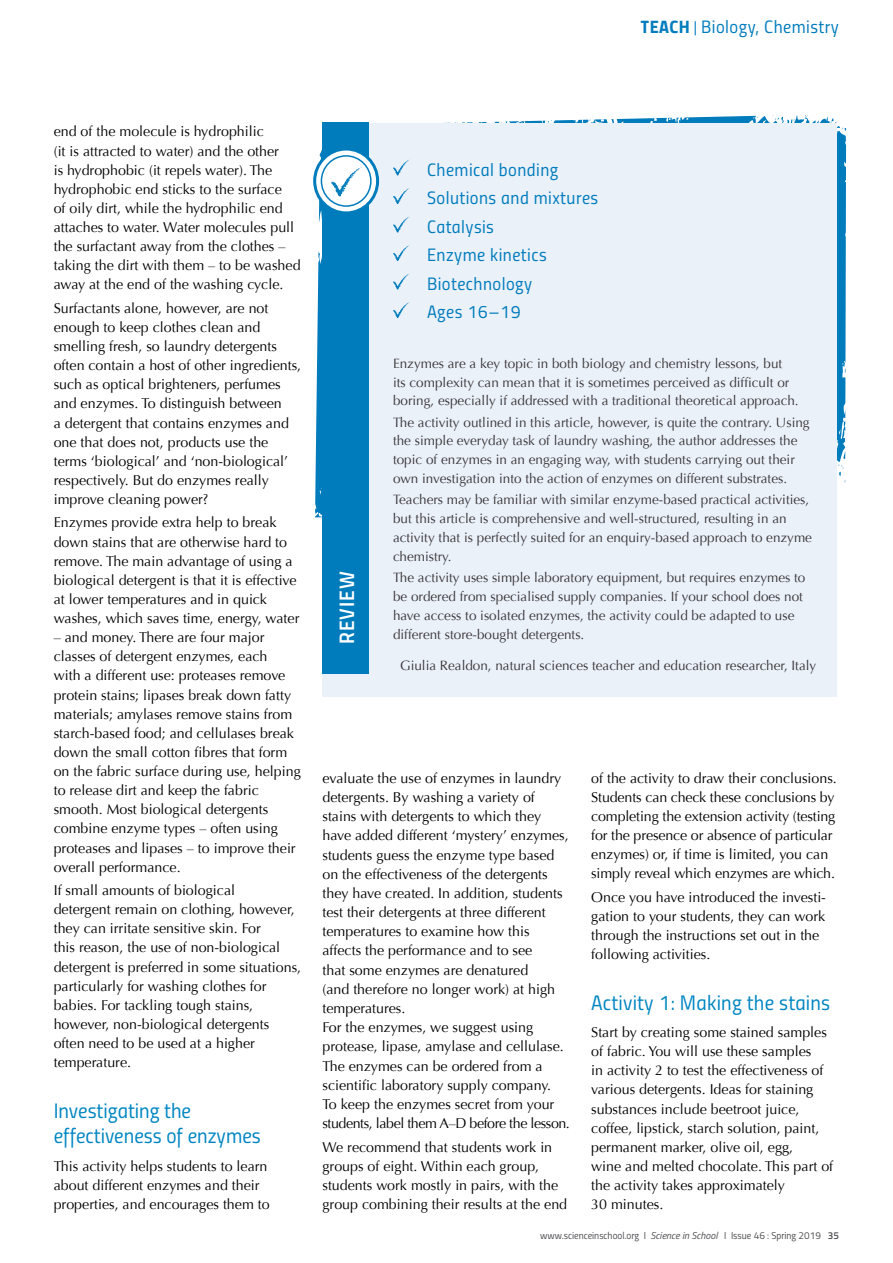
<style>
.page{position:relative;width:893px;height:1263px;background:#fff}
.page>*{position:absolute;margin:0;border:0;box-sizing:border-box;transform-origin:0 0}
.t1{font:21px/25.2px "Titillium Regular Upright";color:#0086c3}
.t2{font:21px "Titillium Semibold Upright";letter-spacing:.05em;color:#fff}
.t3{font:18px/28.5px "Titillium Regular Upright";letter-spacing:.025em;color:#007cbd}
.t4{font:14.25px/19px "Optima";color:#000}
.t5{font:13.5px/18.9px "Optima";color:#373437}
.t6{font:10.05px "Titillium Regular Upright";color:#504f53}
.s1{font-family:"Titillium Bold Upright"}
.s2{font-size:15px}
.s3{font-family:"Titillium Web";font-style:italic}
.s4{font-family:"Titillium Semibold Upright"}
</style>
<div class="page">
<svg style="left:315px;top:115px;width:531px;height:402px"></svg>
<div style="left:322px;top:123px;width:515px;height:573px;background:#ebf1f9"></div>
<div style="left:322px;top:123px;width:47px;height:551px;background:#007cbd"></div>
<svg style="left:393px;top:159px;width:17px;height:17px"></svg>
<svg style="left:393px;top:188px;width:17px;height:16px"></svg>
<svg style="left:393px;top:216px;width:17px;height:17px"></svg>
<svg style="left:393px;top:245px;width:17px;height:16px"></svg>
<svg style="left:393px;top:273px;width:17px;height:17px"></svg>
<svg style="left:393px;top:302px;width:17px;height:16px"></svg>
<svg style="left:315px;top:149px;width:63px;height:64px"></svg>
<div style="left:313px;top:148px;width:66px;height:66px;border:3px solid #007cbd;border-radius:50%"></div>
<div style="left:321px;top:156px;width:50px;height:50px;background:#fff;border-radius:50%"></div>
<div style="left:321px;top:155px;width:51px;height:52px;border:2px solid #007cbd;border-radius:50%"></div>
<svg style="left:331px;top:167px;width:31px;height:30px"></svg>
<p class="t3" style="left:641px;top:12px;width:199px"><span class="s1">TEACH</span> <span class="s2">|</span> Biology, Chemistry</p>
<p class="t4" style="left:54px;top:122px;width:248px">end of the molecule is hydrophilic<br>(it is attracted to water) and the other<br>is hydrophobic (it repels water). The hydrophobic end sticks to the surface<br>of oily dirt, while the hydrophilic end attaches to water. Water molecules pull the surfactant away from the clothes – taking the dirt with them – to be washed away at the end of the washing cycle.</p>
<p class="t4" style="left:54px;top:299px;width:249px">Surfactants alone, however, are not enough to keep clothes clean and smelling fresh, so laundry detergents often contain a host of other ingredients, such as optical brighteners, perfumes and enzymes. To distinguish between<br>a detergent that contains enzymes and one that does not, products use the terms ‘biological’ and ‘non-biological’ respectively. But do enzymes really improve cleaning power?</p>
<p class="t4" style="left:54px;top:513px;width:247px">Enzymes provide extra help to break down stains that are otherwise hard to remove. The main advantage of using a biological detergent is that it is effective at lower temperatures and in quick washes, which saves time, energy, water</p>
<p class="t4" style="left:54px;top:628px;width:249px">– and money. There are four major classes of detergent enzymes, each<br>with a different use: proteases remove protein stains; lipases break down fatty materials; amylases remove stains from starch-based food; and cellulases break down the small cotton fibres that form on the fabric surface during use, helping to release dirt and keep the fabric smooth. Most biological detergents combine enzyme types – often using proteases and lipases – to improve their overall performance.</p>
<p class="t4" style="left:54px;top:881px;width:249px">If small amounts of biological<br>detergent remain on clothing, however, they can irritate sensitive skin. For<br>this reason, the use of non-biological detergent is preferred in some situations, particularly for washing clothes for babies. For tackling tough stains, however, non-biological detergents often need to be used at a higher temperature.</p>
<h1 class="t1" style="left:54px;top:1097px;width:209px">Investigating the effectiveness of enzymes</h1>
<p class="t4" style="left:54px;top:1156px;width:218px">This activity helps students to learn about different enzymes and their properties, and encourages them to</p>
<h1 class="t2" style="left:331px;top:644px;width:74px;rotate:-90deg">REVIEW</h1>
<p class="t3" style="left:427px;top:154px;width:173px">Chemical bonding<br>Solutions and mixtures<br>Catalysis<br>Enzyme kinetics<br>Biotechnology<br>Ages 16–19</p>
<p class="t5" style="left:393px;top:354px;width:407px">Enzymes are a key topic in both biology and chemistry lessons, but<br>its complexity can mean that it is sometimes perceived as difficult or boring, especially if addressed with a traditional theoretical approach.</p>
<p class="t5" style="left:393px;top:413px;width:418px">The activity outlined in this article, however, is quite the contrary. Using the simple everyday task of laundry washing, the author addresses the topic of enzymes in an engaging way, with students carrying out their own investigation into the action of enzymes on different substrates.</p>
<p class="t5" style="left:393px;top:490px;width:420px">Teachers may be familiar with similar enzyme-based practical activities, but this article is comprehensive and well-structured, resulting in an activity that is perfectly suited for an enquiry-based approach to enzyme chemistry.</p>
<p class="t5" style="left:393px;top:568px;width:414px">The activity uses simple laboratory equipment, but requires enzymes to be ordered from specialised supply companies. If your school does not have access to isolated enzymes, the activity could be adapted to use different store-bought detergents.</p>
<p class="t5" style="left:400px;top:657px;width:418px">Giulia Realdon, natural sciences teacher and education researcher, Italy</p>
<p class="t4" style="left:322px;top:768px;width:249px">evaluate the use of enzymes in laundry detergents. By washing a variety of stains with detergents to which they have added different ‘mystery’ enzymes, students guess the enzyme type based on the effectiveness of the detergents they have created. In addition, students test their detergents at three different temperatures to examine how this affects the performance and to see<br>that some enzymes are denatured<br>(and therefore no longer work) at high temperatures.<br>For the enzymes, we suggest using protease, lipase, amylase and cellulase.<br>The enzymes can be ordered from a scientific laboratory supply company.<br>To keep the enzymes secret from your students, label them A–D before the lesson.</p>
<p class="t4" style="left:322px;top:1137px;width:246px">We recommend that students work in groups of eight. Within each group, students work mostly in pairs, with the group combining their results at the end</p>
<p class="t4" style="left:591px;top:769px;width:247px">of the activity to draw their conclusions.<br>Students can check these conclusions by completing the extension activity (testing for the presence or absence of particular enzymes) or, if time is limited, you can simply reveal which enzymes are which.</p>
<p class="t4" style="left:591px;top:887px;width:236px">Once you have introduced the investi&shy;gation to your students, they can work through the instructions set out in the following activities.</p>
<h1 class="t1" style="left:591px;top:988px;width:241px">Activity 1: Making the stains</h1>
<p class="t4" style="left:591px;top:1023px;width:243px">Start by creating some stained samples of fabric. You will use these samples<br>in activity 2 to test the effectiveness of various detergents. Ideas for staining substances include beetroot juice, coffee, lipstick, starch solution, paint, permanent marker, olive oil, egg,<br>wine and melted chocolate. This part of the activity takes approximately<br>30 minutes.</p>
<p class="t6" style="left:540px;top:1228px;width:300px">www.scienceinschool.org I <span class="s3">Science in School</span> I Issue 46 : Spring 2019 <span class="s4">35</span></p>
</div>
